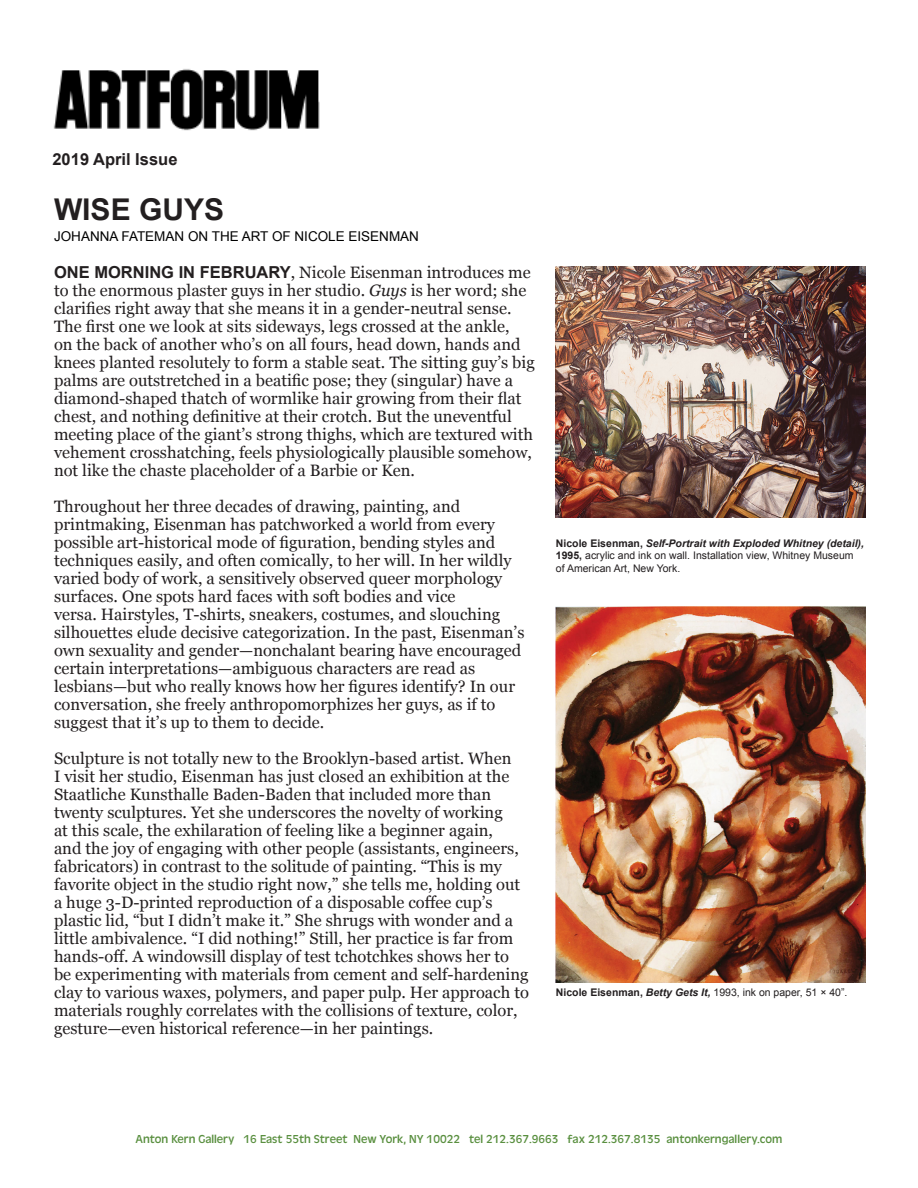
<style>
.page{position:relative;width:918px;height:1188px;background:#fff}
.page>*{position:absolute;margin:0;border:0;box-sizing:border-box;transform-origin:0 0}
.t1{font:700 30px "Arial";color:#231f20}
.t2{font:16.5px/18px "Georgia";color:#231f20}
.t3{font:700 16.5px "Arial";color:#231f20}
.t4{font:13.5px "Arial";color:#000}
.t5{font:12px "Antique Oli";color:#598f3f}
.t6{font:10.5px/12.6px "Arial";color:#231f20}
.s1{font-family:"Arial";font-weight:700}
.s2{font-style:italic}
.s3{font-weight:700}
.s4{font-weight:700;font-style:italic}
</style>
<div class="page">
<img style="left:556px;top:266px;width:309px;height:252px">
<img style="left:53px;top:69px;width:267px;height:62px">
<img style="left:556px;top:607px;width:309px;height:375px">
<p class="t3" style="left:52px;top:148px;width:127px">2019 April Issue</p>
<p class="t1" style="left:54px;top:190px;width:172px">WISE GUYS</p>
<p class="t4" style="left:54px;top:228px;width:367px">JOHANNA FATEMAN ON THE ART OF NICOLE EISENMAN</p>
<p class="t2" style="left:54px;top:263px;width:482px"><span class="s1">ONE MORNING IN FEBRUARY</span>, Nicole Eisenman introduces me to the enormous plaster guys in her studio. <span class="s2">Guys</span> is her word; she clarifies right away that she means it in a gender-neutral sense.<br>The first one we look at sits sideways, legs crossed at the ankle,<br>on the back of another who’s on all fours, head down, hands and knees planted resolutely to form a stable seat. The sitting guy’s big palms are outstretched in a beatific pose; they (singular) have a diamond-shaped thatch of wormlike hair growing from their flat chest, and nothing definitive at their crotch. But the uneventful meeting place of the giant’s strong thighs, which are textured with vehement crosshatching, feels physiologically plausible somehow, not like the chaste placeholder of a Barbie or Ken.</p>
<p class="t2" style="left:54px;top:497px;width:472px">Throughout her three decades of drawing, painting, and printmaking, Eisenman has patchworked a world from every possible art-historical mode of figuration, bending styles and techniques easily, and often comically, to her will. In her wildly varied body of work, a sensitively observed queer morphology surfaces. One spots hard faces with soft bodies and vice<br>versa. Hairstyles, T-shirts, sneakers, costumes, and slouching silhouettes elude decisive categorization. In the past, Eisenman’s own sexuality and gender—nonchalant bearing have encouraged certain interpretations—ambiguous characters are read as lesbians—but who really knows how her figures identify? In our conversation, she freely anthropomorphizes her guys, as if to suggest that it’s up to them to decide.</p>
<p class="t2" style="left:54px;top:749px;width:476px">Sculpture is not totally new to the Brooklyn-based artist. When<br>I visit her studio, Eisenman has just closed an exhibition at the Staatliche Kunsthalle Baden-Baden that included more than twenty sculptures. Yet she underscores the novelty of working<br>at this scale, the exhilaration of feeling like a beginner again,<br>and the joy of engaging with other people (assistants, engineers, fabricators) in contrast to the solitude of painting. “This is my favorite object in the studio right now,” she tells me, holding out a huge 3-D-printed reproduction of a disposable coffee cup’s plastic lid, “but I didn’t make it.” She shrugs with wonder and a little ambivalence. “I did nothing!” Still, her practice is far from hands-off. A windowsill display of test tchotchkes shows her to be experimenting with materials from cement and self-hardening clay to various waxes, polymers, and paper pulp. Her approach to materials roughly correlates with the collisions of texture, color, gesture—even historical reference—in her paintings.</p>
<p class="t6" style="left:556px;top:537px;width:310px"><span class="s3">Nicole Eisenman,</span> <span class="s4">Self-Portrait with Exploded Whitney (detail),<br></span><span class="s3">1995,</span> acrylic and ink on wall. Installation view, Whitney Museum of American Art, New York.</p>
<p class="t6" style="left:556px;top:987px;width:293px"><span class="s3">Nicole Eisenman,</span> <span class="s4">Betty Gets It,</span> 1993, ink on paper, 51 × 40”.</p>
<p class="t5" style="left:135px;top:1132px;width:649px">Anton Kern Gallery 16 East 55th Street New York, NY 10022 tel 212.367.9663 fax 212.367.8135 antonkerngallery.com</p>
</div>
